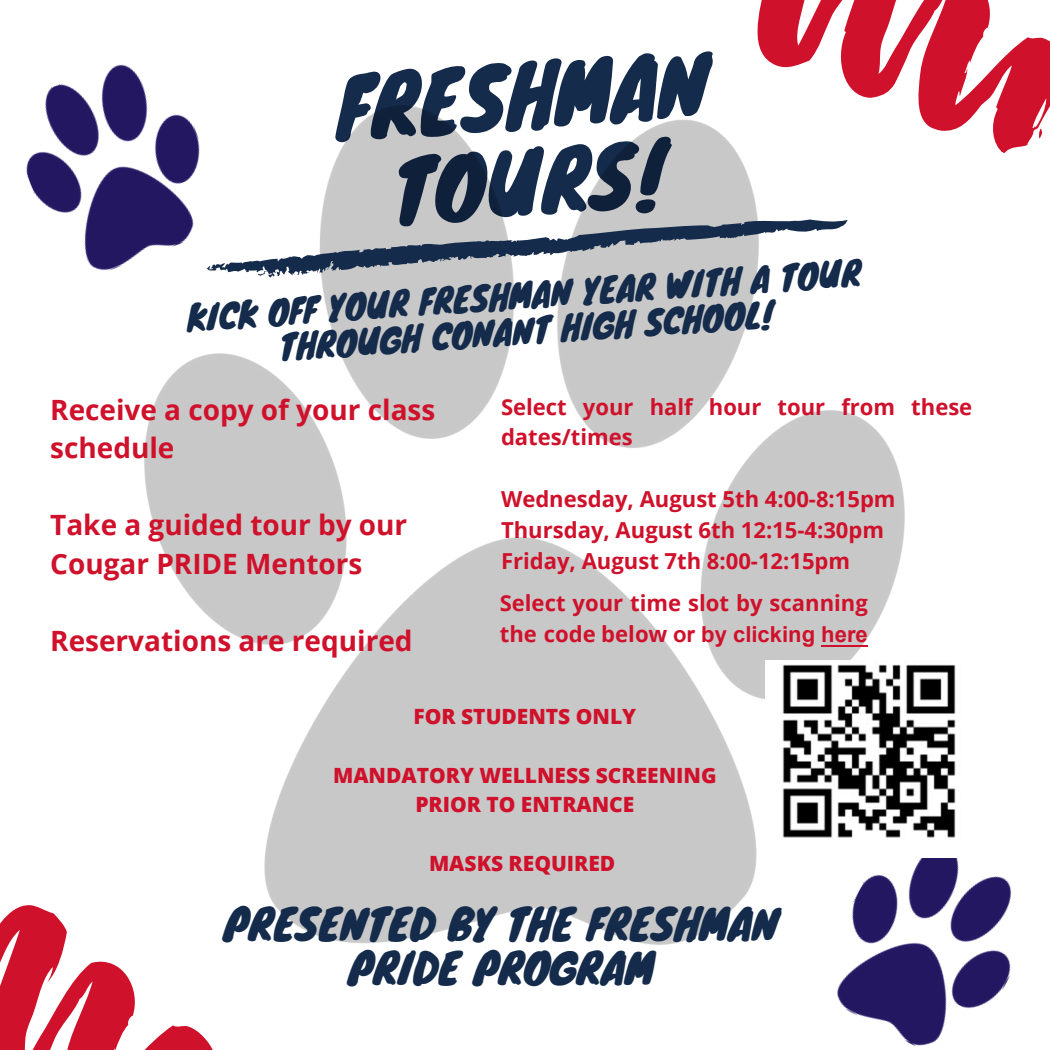
<style>
.page{position:relative;width:1050px;height:1050px;background:#fff}
.page>*{position:absolute;margin:0;border:0;box-sizing:border-box;transform-origin:0 0}
.t1{font:81.9px/86.8px "Knewave";color:#142b4b;text-align:center}
.t2{font:42px/44.1px "Knewave";color:#142b4b;text-align:center}
.t3{font:33.6px/35.5px "Knewave";color:#142b4b;text-align:center}
.t4{font:700 28px/38.5px "Open Sans";color:#d0112b}
.t5{font:700 22.05px/30.8px "Open Sans";color:#d0112b}
.t6{font:800 21px/29.4px "Open Sans";color:#d0112b;text-align:center}
.s1{font-family:"Arial"}
</style>
<div class="page">
<img style="left:145px;top:105px;width:760px;height:840px">
<svg style="left:231px;top:214px;width:618px;height:68px"></svg>
<svg style="left:737px;top:0;width:313px;height:165px"></svg>
<img style="left:26px;top:64px;width:205px;height:222px">
<img style="left:807px;top:858px;width:205px;height:188px">
<img style="left:765px;top:661px;width:191px;height:197px">
<svg style="left:0;top:860px;width:250px;height:190px"></svg>
<hr style="left:821px;top:645px;width:47px;height:2px;background:#d0112b">
<h1 class="t1" style="left:333px;top:63px;width:374px;rotate:-4deg">FRESHMAN<br>TOURS!</h1>
<p class="t3" style="left:186px;top:300px;width:677px;rotate:-4deg">KICK OFF YOUR FRESHMAN YEAR WITH A TOUR<br>THROUGH CONANT HIGH SCHOOL!</p>
<p class="t4" style="left:50px;top:390px;width:387px">Receive a copy of your class schedule</p>
<p class="t5" style="left:501px;top:391px;width:134px">Select your dates/times</p>
<p class="t5" style="left:650px;top:391px;width:45px">half</p>
<p class="t5" style="left:709px;top:391px;width:54px">hour</p>
<p class="t5" style="left:778px;top:391px;width:49px">tour</p>
<p class="t5" style="left:841px;top:391px;width:55px">from</p>
<p class="t5" style="left:911px;top:391px;width:63px">these</p>
<p class="t4" style="left:50px;top:505px;width:359px">Take a guided tour by our</p>
<p class="t4" style="left:50px;top:544px;width:314px">Cougar PRIDE Mentors</p>
<p class="t4" style="left:50px;top:621px;width:364px">Reservations are required</p>
<p class="t5" style="left:501px;top:483px;width:396px">Wednesday, August 5th 4:00-8:15pm<br>Thursday, August 6th 12:15-4:30pm<br>Friday, August 7th 8:00-12:15pm</p>
<p class="t5" style="left:500px;top:587px;width:370px">Select your time slot by scanning the code below <span class="s1">or by clicking here</span></p>
<p class="t6" style="left:414px;top:701px;width:224px">FOR STUDENTS ONLY</p>
<p class="t6" style="left:333px;top:760px;width:385px">MANDATORY WELLNESS SCREENING<br>PRIOR TO ENTRANCE</p>
<p class="t6" style="left:429px;top:848px;width:188px">MASKS REQUIRED</p>
<p class="t2" style="left:223px;top:900px;width:557px">PRESENTED BY THE FRESHMAN<br>PRIDE PROGRAM</p>
</div>
